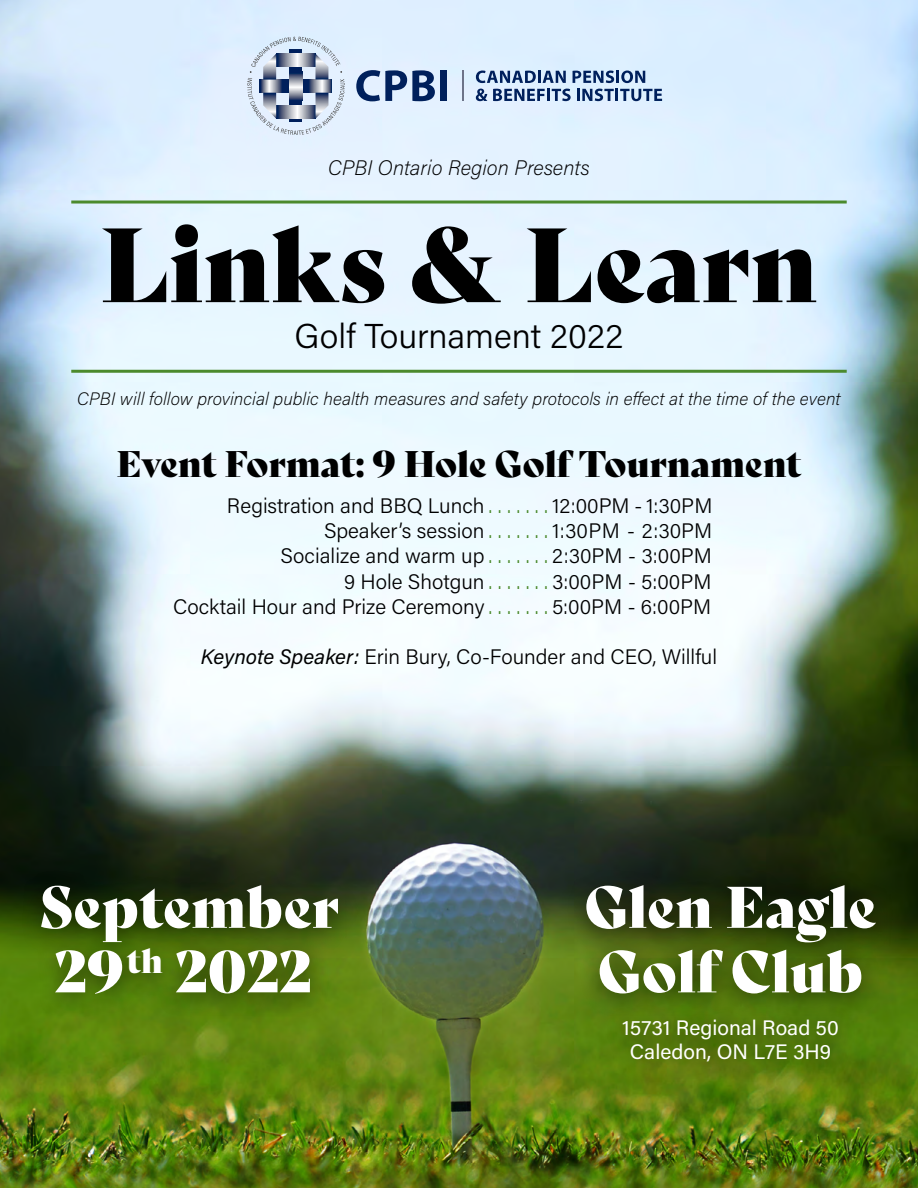
<style>
.page{position:relative;width:918px;height:1188px;background:#fff}
.page>*{position:absolute;margin:0;border:0;box-sizing:border-box;transform-origin:0 0}
.t1{font:102.3px "Bely Display";color:#000}
.t2{font:57px/64.5px "Bely Display";color:#fff}
.t3{font:36px "Bely Display";letter-spacing:-.005em;color:#000}
.t4{font:300 34.5px "Acumin Pro";color:#000}
.t5{font:300 21px/25.2px "Acumin Pro";color:#000;text-align:right}
.t6{font:21px/24.3px "Acumin Pro";color:#fff;text-align:center}
.t7{font:italic 200 21px "Acumin Pro";color:#000}
.t8{font:italic 200 18px "Acumin Pro";color:#000}
.s1{color:#4b8a2d}
.s2{font-weight:400;font-style:italic}
</style>
<div class="page">
<img style="left:0;top:0;width:918px;height:1188px">
<svg style="left:247px;top:37px;width:98px;height:98px;background:#b7c3d5"></svg>
<svg style="left:289px;top:72px;width:13px;height:28px"></svg>
<svg style="left:356px;top:70px;width:79px;height:31px;background:#7086ac"></svg>
<div style="left:440px;top:71px;width:7px;height:30px;background:#00205c"></div>
<hr style="left:462px;top:71px;width:1px;height:30px;background:#6d7489">
<svg style="left:476px;top:71px;width:90px;height:12px"></svg>
<svg style="left:573px;top:71px;width:72px;height:12px"></svg>
<svg style="left:476px;top:89px;width:11px;height:12px"></svg>
<svg style="left:493px;top:89px;width:78px;height:12px"></svg>
<svg style="left:577px;top:89px;width:85px;height:12px"></svg>
<div style="left:603px;top:1002px;width:257px;height:83px;background:#000;opacity:.6"></div>
<hr style="left:71px;top:201px;width:776px;height:3px;background:#4b8a2d">
<hr style="left:71px;top:370px;width:776px;height:3px;background:#4b8a2d">
<div style="left:20px;top:868px;width:340px;height:150px;background:#000;opacity:.6"></div>
<div style="left:565px;top:868px;width:330px;height:151px;background:#000;opacity:.6"></div>
<p class="t7" style="left:328px;top:153px;width:263px">CPBI Ontario Region Presents</p>
<h1 class="t1" style="left:100px;top:183px;width:720px">Links &amp; Learn</h1>
<h3 class="t4" style="left:295px;top:312px;width:330px">Golf Tournament 2022</h3>
<p class="t8" style="left:77px;top:386px;width:765px">CPBI will follow provincial public health measures and safety protocols in effect at the time of the event</p>
<h3 class="t3" style="left:116px;top:435px;width:687px">Event Format: 9 Hole Golf Tournament</h3>
<p class="t5" style="left:173px;top:492px;width:541px">Registration and BBQ Lunch <span class="s1">. . . . . .</span> 12:00PM - 1:30PM Speaker’s session <span class="s1">. . . . . .</span> 1:30PM - 2:30PM<br>Socialize and warm up <span class="s1">. . . . . .</span> 2:30PM - 3:00PM<br>9 Hole Shotgun <span class="s1">. . . . . .</span> 3:00PM - 5:00PM<br>Cocktail Hour and Prize Ceremony <span class="s1">. . . . . .</span> 5:00PM - 6:00PM</p>
<p class="t5" style="left:201px;top:643px;width:518px"><span class="s2">Keynote Speaker:</span> Erin Bury, Co-Founder and CEO, Willful</p>
<h2 class="t2" style="left:39px;top:870px;width:302px">September<br>29<sup>th</sup> 2022</h2>
<h2 class="t2" style="left:585px;top:870px;width:293px">Glen Eagle<br>Golf Club</h2>
<p class="t6" style="left:622px;top:1014px;width:218px">15731 Regional Road 50<br>Caledon, ON L7E 3H9</p>
</div>
